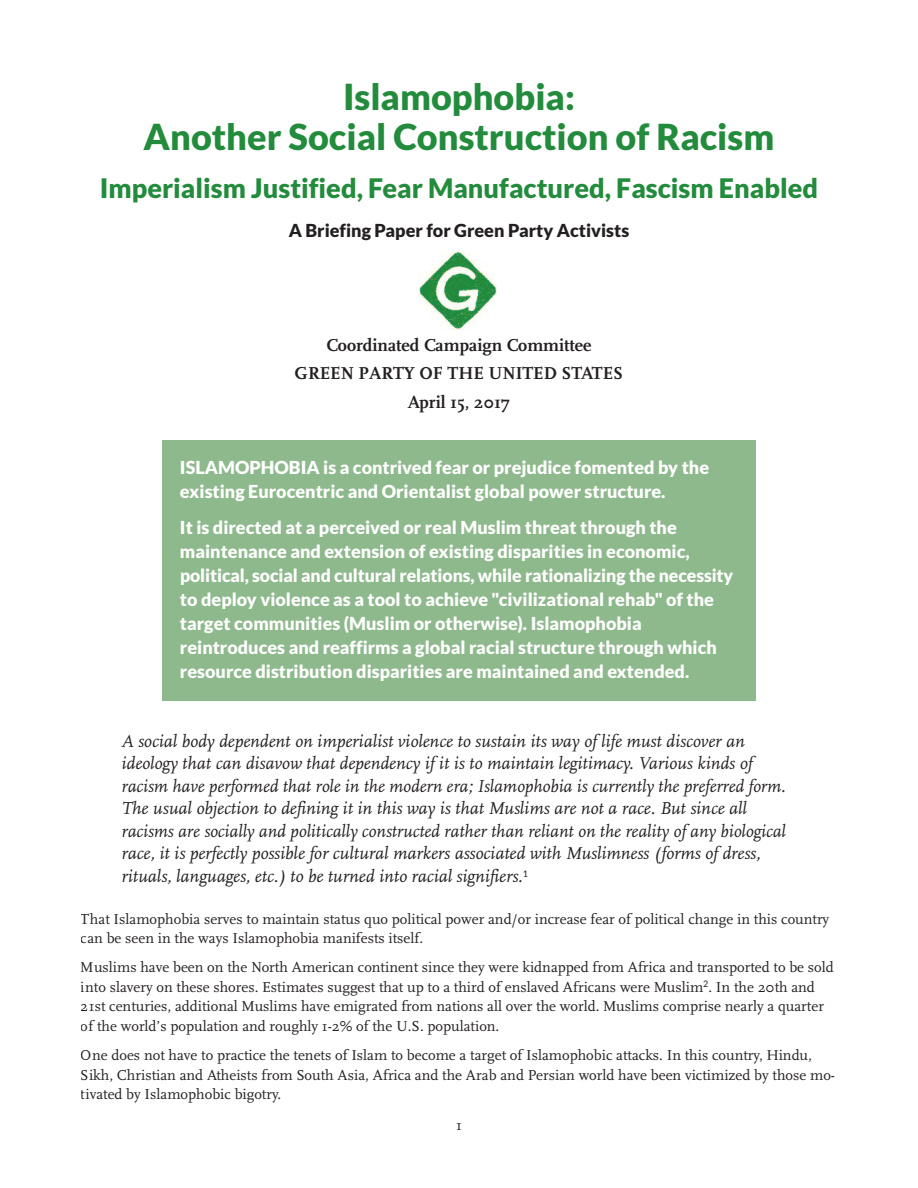
<style>
.page{position:relative;width:918px;height:1188px;background:#fff}
.page>*{position:absolute;margin:0;border:0;box-sizing:border-box;transform-origin:0 0}
.t1{font:900 36px/40.5px "Lato";color:#238b3c;text-align:center}
.t2{font:900 27px "Lato";color:#238b3c}
.t3{font:italic 18px/22.5px "Scala";color:#231f20}
.t4{font:900 18px/24px "Lato";color:#fff}
.t5{font:700 18px/28.5px "Scala";color:#231f20;text-align:center}
.t6{font:900 18px "Lato";color:#231f20}
.t7{font:15px/19.5px "Scala";color:#231f20}
</style>
<div class="page">
<div style="left:162px;top:440px;width:594px;height:260px;background:#8eb98c"></div>
<img style="left:419px;top:251px;width:78px;height:78px">
<h1 class="t1" style="left:144px;top:76px;width:632px">Islamophobia:<br>Another Social Construction of Racism</h1>
<h2 class="t2" style="left:100px;top:172px;width:720px">Imperialism Justified, Fear Manufactured, Fascism Enabled</h2>
<p class="t6" style="left:289px;top:220px;width:342px">A Briefing Paper for Green Party Activists</p>
<p class="t5" style="left:295px;top:331px;width:330px">Coordinated Campaign Committee<br>GREEN PARTY OF THE UNITED STATES<br>April 15, 2017</p>
<p class="t4" style="left:180px;top:455px;width:531px">ISLAMOPHOBIA is a contrived fear or prejudice fomented by the existing Eurocentric and Orientalist global power structure.</p>
<p class="t4" style="left:180px;top:515px;width:555px">It is directed at a perceived or real Muslim threat through the maintenance and extension of existing disparities in economic, political, social and cultural relations, while rationalizing the necessity to deploy violence as a tool to achieve "civilizational rehab" of the target communities (Muslim or otherwise). Islamophobia reintroduces and reaffirms a global racial structure through which resource distribution disparities are maintained and extended.</p>
<p class="t3" style="left:121px;top:730px;width:666px">A social body dependent on imperialist violence to sustain its way of life must discover an ideology that can disavow that dependency if it is to maintain legitimacy. Various kinds of racism have performed that role in the modern era; Islamophobia is currently the preferred form.<br>The usual objection to defining it in this way is that Muslims are not a race. But since all racisms are socially and politically constructed rather than reliant on the reality of any biological race, it is perfectly possible for cultural markers associated with Muslimness (forms of dress, rituals, languages, etc.) to be turned into racial signifiers.<sup>1</sup></p>
<p class="t7" style="left:81px;top:909px;width:750px">That Islamophobia serves to maintain status quo political power and/or increase fear of political change in this country can be seen in the ways Islamophobia manifests itself.</p>
<p class="t7" style="left:81px;top:958px;width:754px">Muslims have been on the North American continent since they were kidnapped from Africa and transported to be sold into slavery on these shores. Estimates suggest that up to a third of enslaved Africans were Muslim<sup>2</sup>. In the 20th and 21st centuries, additional Muslims have emigrated from nations all over the world. Muslims comprise nearly a quarter of the world’s population and roughly 1-2% of the U.S. population.</p>
<p class="t7" style="left:81px;top:1046px;width:756px">One does not have to practice the tenets of Islam to become a target of Islamophobic attacks. In this country, Hindu,<br>Sikh, Christian and Atheists from South Asia, Africa and the Arab and Persian world have been victimized by those mo&shy;tivated by Islamophobic bigotry.</p>
<p class="t7" style="left:456px;top:1116px;width:7px">1</p>
</div>
